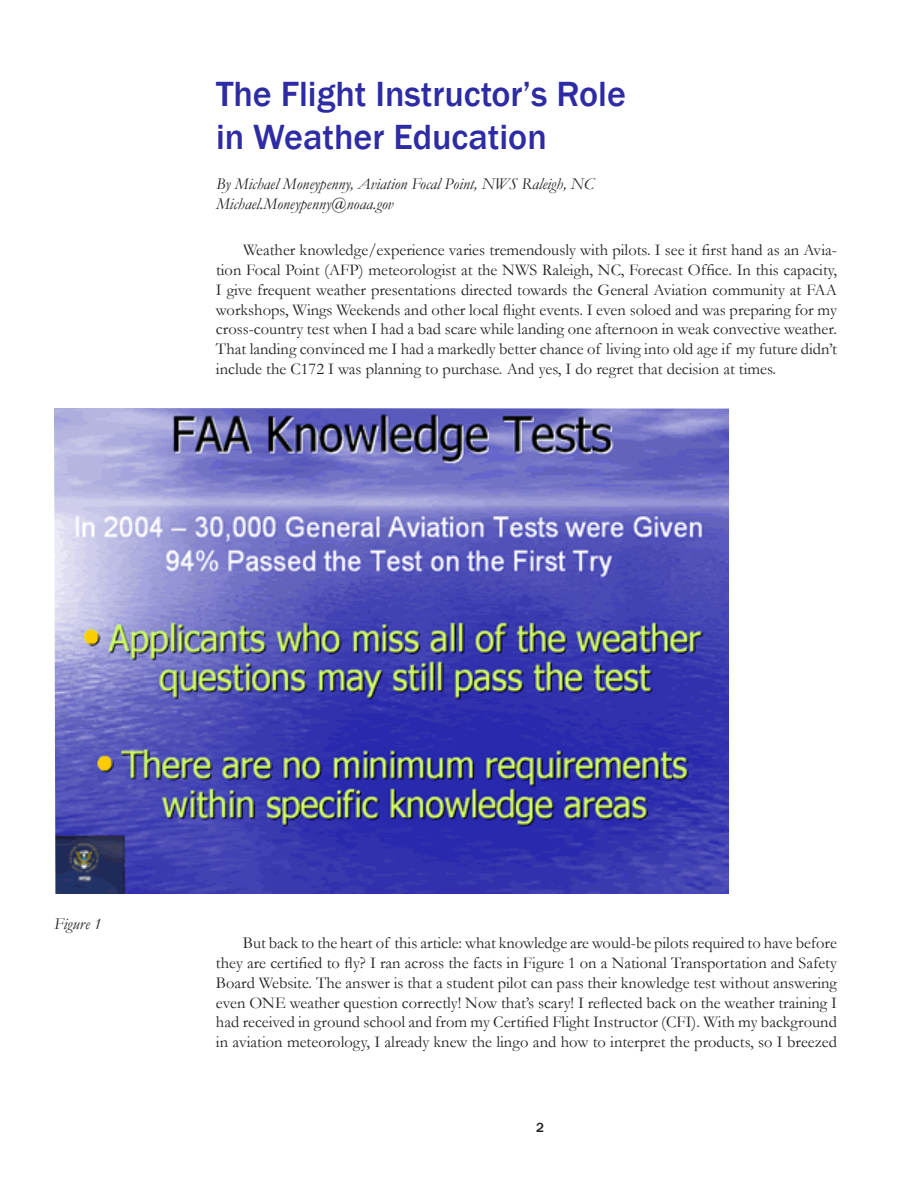
<style>
.page{position:relative;width:918px;height:1188px;background:#fff}
.page>*{position:absolute;margin:0;border:0;box-sizing:border-box;transform-origin:0 0}
.t1{font:500 36px/43.2px "Franklin Gothic";color:#2d2ca4}
.t2{font:16.5px/19.8px "Garamond";color:#231f20;text-align:justify}
.t3{font:italic 16.5px/19.8px "Garamond";color:#231f20}
.t4{font:500 13.5px "Franklin Gothic";color:#231f20}
</style>
<div class="page">
<img style="left:54px;top:408px;width:675px;height:485px">
<h1 class="t1" style="left:216px;top:73px;width:411px">The Flight Instructor’s Role in Weather Education</h1>
<p class="t3" style="left:216px;top:174px;width:380px">By Michael Moneypenny, Aviation Focal Point, NWS Raleigh, NC<br>Michael.Moneypenny@noaa.gov</p>
<p class="t2" style="left:216px;top:240px;width:623px;text-indent:27px">Weather knowledge/experience varies tremendously with pilots. I see it first hand as an Avia&shy;tion Focal Point (AFP) meteorologist at the NWS Raleigh, NC, Forecast Office. In this capacity, I give frequent weather presentations directed towards the General Aviation community at FAA workshops, Wings Weekends and other local flight events. I even soloed and was preparing for my cross-country test when I had a bad scare while landing one afternoon in weak convective weather.<br>That landing convinced me I had a markedly better chance of living into old age if my future didn’t include the C172 I was planning to purchase. And yes, I do regret that decision at times.</p>
<p class="t3" style="left:54px;top:913px;width:49px">Figure 1</p>
<p class="t2" style="left:216px;top:933px;width:622px;text-indent:27px">But back to the heart of this article: what knowledge are would-be pilots required to have before they are certified to fly? I ran across the facts in Figure 1 on a National Transportation and Safety Board Website. The answer is that a student pilot can pass their knowledge test without answering even ONE weather question correctly! Now that’s scary! I reflected back on the weather training I had received in ground school and from my Certified Flight Instructor (CFI). With my background in aviation meteorology, I already knew the lingo and how to interpret the products, so I breezed</p>
<p class="t4" style="left:536px;top:1119px;width:9px">2</p>
</div>
